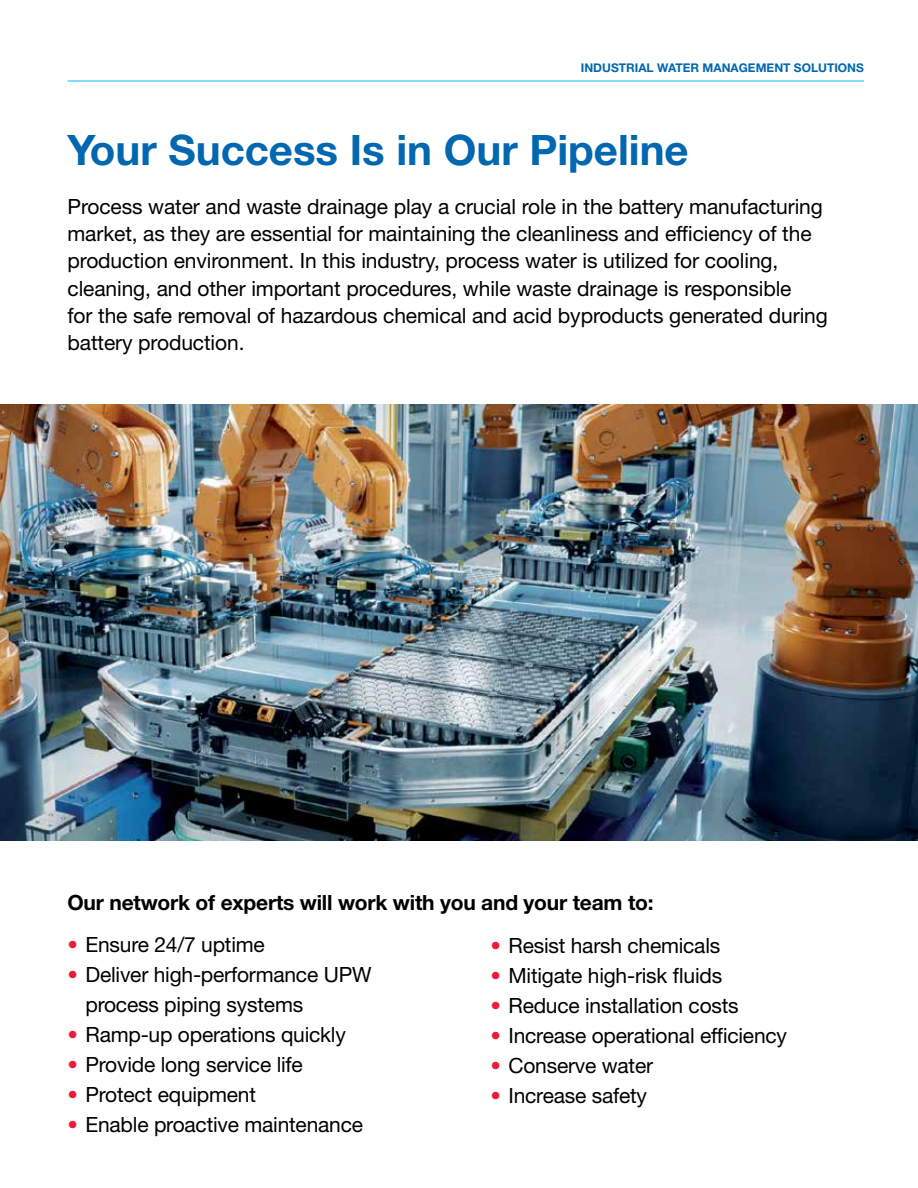
<style>
.page{position:relative;width:918px;height:1188px;background:#fff}
.page>*{position:absolute;margin:0;border:0;box-sizing:border-box;transform-origin:0 0}
.t1{font:700 42px "Helvetica Neue LT Std";color:#0067b0}
.t2{font:21px/27px "Helvetica Neue LT Std";letter-spacing:-.005em;color:#000}
.t3{font:700 21px "Helvetica Neue LT Std";letter-spacing:-.01em;color:#000}
.t4{font:700 12px "Helvetica Neue LT Std";color:#0067b0}
.s1{color:#ed1b35}
</style>
<div class="page">
<hr style="left:68px;top:81px;width:796px;height:1px;background:#09bcef">
<img style="left:0;top:404px;width:918px;height:437px">
<p class="t4" style="left:581px;top:60px;width:285px">INDUSTRIAL WATER MANAGEMENT SOLUTIONS</p>
<h1 class="t1" style="left:68px;top:124px;width:623px">Your Success Is in Our Pipeline</h1>
<p class="t2" style="left:68px;top:193px;width:762px">Process water and waste drainage play a crucial role in the battery manufacturing market, as they are essential for maintaining the cleanliness and efficiency of the production environment. In this industry, process water is utilized for cooling, cleaning, and other important procedures, while waste drainage is responsible<br>for the safe removal of hazardous chemical and acid byproducts generated during battery production.</p>
<p class="t3" style="left:68px;top:890px;width:588px">Our network of experts will work with you and your team to:</p>
<p class="t2" style="left:68px;top:931px;width:199px"><span class="s1">•</span> Ensure 24/7 uptime</p>
<p class="t2" style="left:85px;top:960px;width:288px;line-height:30px;text-indent:-18px"><span class="s1">•</span> Deliver high-performance UPW process piping systems</p>
<p class="t2" style="left:68px;top:1021px;width:280px"><span class="s1">•</span> Ramp-up operations quickly</p>
<p class="t2" style="left:68px;top:1051px;width:237px"><span class="s1">•</span> Provide long service life</p>
<p class="t2" style="left:68px;top:1081px;width:190px"><span class="s1">•</span> Protect equipment</p>
<p class="t2" style="left:68px;top:1111px;width:297px"><span class="s1">•</span> Enable proactive maintenance</p>
<p class="t2" style="left:491px;top:931px;width:231px"><span class="s1">•</span> Resist harsh chemicals</p>
<p class="t2" style="left:491px;top:961px;width:233px"><span class="s1">•</span> Mitigate high-risk fluids</p>
<p class="t2" style="left:491px;top:991px;width:250px"><span class="s1">•</span> Reduce installation costs</p>
<p class="t2" style="left:491px;top:1021px;width:298px"><span class="s1">•</span> Increase operational efficiency</p>
<p class="t2" style="left:491px;top:1051px;width:164px"><span class="s1">•</span> Conserve water</p>
<p class="t2" style="left:491px;top:1081px;width:158px"><span class="s1">•</span> Increase safety</p>
</div>
